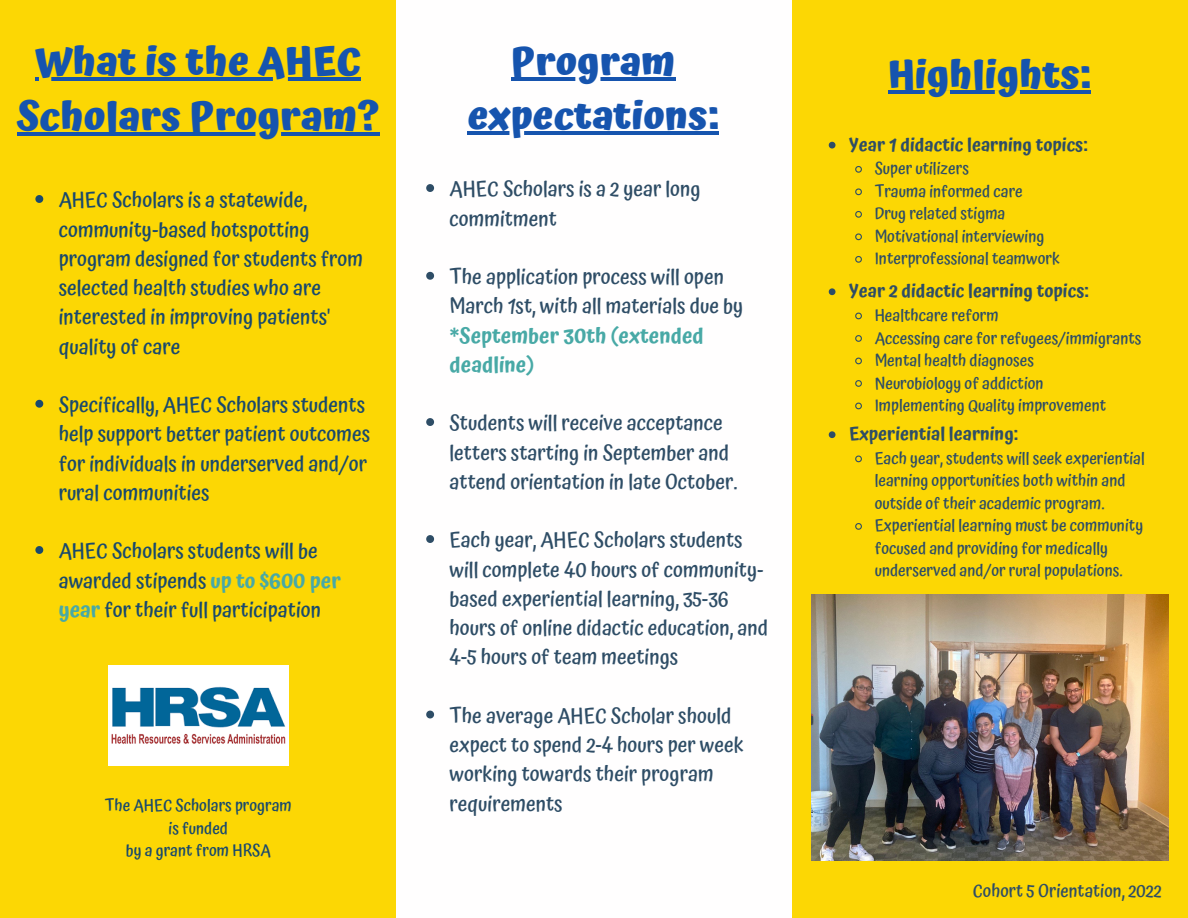
<style>
.page{position:relative;width:1188px;height:918px;background:#fcd704}
.page>*{position:absolute;margin:0;border:0;box-sizing:border-box;transform-origin:0 0}
.t1{font:700 39.75px/55.2px "Atma";color:#1654ae;text-align:center}
.t2{font:700 39px/54px "Atma";color:#1654ae;text-align:center}
.t3{font:500 21px/29.2px "Atma";color:#2e4d66}
.t4{font:500 21px/29.2px "Atma";color:#19496d}
.t5{font:600 18px "Atma";color:#2e4d66}
.t6{font:500 18px "Atma";color:#2e4d66}
.t7{font:500 16.5px/22.5px "Atma";color:#2e4d66}
.t8{font:500 16.5px "Atma";color:#19496d}
.s1{font-weight:600;color:#48a9a6}
</style>
<div class="page">
<img style="left:811px;top:594px;width:357px;height:267px">
<div style="left:397px;top:0;width:395px;height:918px;background:#fffefe"></div>
<svg style="left:426px;top:184px;width:8px;height:8px"></svg>
<svg style="left:426px;top:272px;width:8px;height:8px"></svg>
<svg style="left:426px;top:418px;width:8px;height:8px"></svg>
<svg style="left:426px;top:535px;width:8px;height:8px"></svg>
<svg style="left:426px;top:711px;width:8px;height:7px"></svg>
<hr style="left:36px;top:77px;width:325px;height:4px;background:#1654ae">
<hr style="left:17px;top:132px;width:362px;height:4px;background:#1654ae">
<svg style="left:511px;top:77px;width:164px;height:4px"></svg>
<hr style="left:468px;top:131px;width:251px;height:4px;background:#1654ae">
<hr style="left:888px;top:91px;width:203px;height:3px;background:#1654ae">
<svg style="left:829px;top:142px;width:6px;height:7px"></svg>
<svg style="left:855px;top:166px;width:7px;height:7px"></svg>
<svg style="left:855px;top:188px;width:7px;height:8px"></svg>
<svg style="left:855px;top:211px;width:7px;height:7px"></svg>
<svg style="left:855px;top:233px;width:7px;height:8px"></svg>
<svg style="left:855px;top:256px;width:7px;height:7px"></svg>
<svg style="left:829px;top:288px;width:6px;height:7px"></svg>
<svg style="left:855px;top:312px;width:7px;height:8px"></svg>
<svg style="left:855px;top:335px;width:7px;height:7px"></svg>
<svg style="left:855px;top:357px;width:7px;height:8px"></svg>
<svg style="left:855px;top:380px;width:7px;height:7px"></svg>
<svg style="left:855px;top:402px;width:7px;height:8px"></svg>
<svg style="left:829px;top:431px;width:6px;height:7px"></svg>
<svg style="left:855px;top:455px;width:7px;height:8px"></svg>
<svg style="left:855px;top:523px;width:7px;height:7px"></svg>
<img style="left:108px;top:665px;width:180px;height:101px">
<svg style="left:35px;top:195px;width:8px;height:8px"></svg>
<svg style="left:35px;top:400px;width:8px;height:8px"></svg>
<svg style="left:35px;top:546px;width:8px;height:8px"></svg>
<p class="t1" style="left:17px;top:34px;width:364px">What is the AHEC<br>Scholars Program?</p>
<p class="t4" style="left:59px;top:186px;width:306px">AHEC Scholars is a statewide, community-based hotspotting program designed for students from selected health studies who are interested in improving patients' quality of care</p>
<p class="t4" style="left:59px;top:390px;width:313px">Specifically, AHEC Scholars students help support better patient outcomes for individuals in underserved and/or rural communities</p>
<p class="t4" style="left:59px;top:537px;width:284px">AHEC Scholars students will be awarded stipends <span class="s1">up to $600 per year</span> for their full participation</p>
<p class="t8" style="left:105px;top:796px;width:189px">The AHEC Scholars program</p>
<p class="t8" style="left:169px;top:818px;width:61px">is funded</p>
<p class="t8" style="left:126px;top:841px;width:146px">by a grant from HRSA</p>
<p class="t2" style="left:468px;top:35px;width:253px">Program expectations:</p>
<p class="t3" style="left:450px;top:175px;width:253px">AHEC Scholars is a 2 year long commitment</p>
<p class="t3" style="left:450px;top:262px;width:295px">The application process will open<br>March 1st, with all materials due by <span class="s1">*September 30th (extended deadline)</span></p>
<p class="t3" style="left:450px;top:409px;width:289px">Students will receive acceptance letters starting in September and attend orientation in late October.</p>
<p class="t3" style="left:450px;top:526px;width:320px">Each year, AHEC Scholars students will complete 40 hours of community&shy;based experiential learning, 35-36 hours of online didactic education, and 4-5 hours of team meetings</p>
<p class="t3" style="left:450px;top:701px;width:296px">The average AHEC Scholar should expect to spend 2-4 hours per week working towards their program requirements</p>
<p class="t2" style="left:888px;top:48px;width:204px">Highlights:</p>
<p class="t5" style="left:849px;top:134px;width:240px">Year 1 didactic learning topics:</p>
<p class="t7" style="left:875px;top:157px;width:96px">Super utilizers</p>
<p class="t7" style="left:875px;top:180px;width:150px">Trauma informed care</p>
<p class="t7" style="left:875px;top:202px;width:132px">Drug related stigma</p>
<p class="t7" style="left:875px;top:225px;width:171px">Motivational interviewing</p>
<p class="t7" style="left:875px;top:247px;width:187px">Interprofessional teamwork</p>
<p class="t5" style="left:849px;top:281px;width:241px">Year 2 didactic learning topics:</p>
<p class="t7" style="left:875px;top:304px;width:126px">Healthcare reform</p>
<p class="t7" style="left:875px;top:327px;width:268px">Accessing care for refugees/immigrants</p>
<p class="t7" style="left:875px;top:349px;width:161px">Mental health diagnoses</p>
<p class="t7" style="left:875px;top:372px;width:171px">Neurobiology of addiction</p>
<p class="t7" style="left:875px;top:394px;width:233px">Implementing Quality improvement</p>
<p class="t5" style="left:849px;top:424px;width:170px">Experiential learning:</p>
<p class="t7" style="left:875px;top:447px;width:272px">Each year, students will seek experiential learning opportunities both within and outside of their academic program.</p>
<p class="t7" style="left:875px;top:515px;width:270px">Experiential learning must be community focused and providing for medically underserved and/or rural populations.</p>
<p class="t6" style="left:973px;top:880px;width:190px">Cohort 5 Orientation, 2022</p>
</div>
